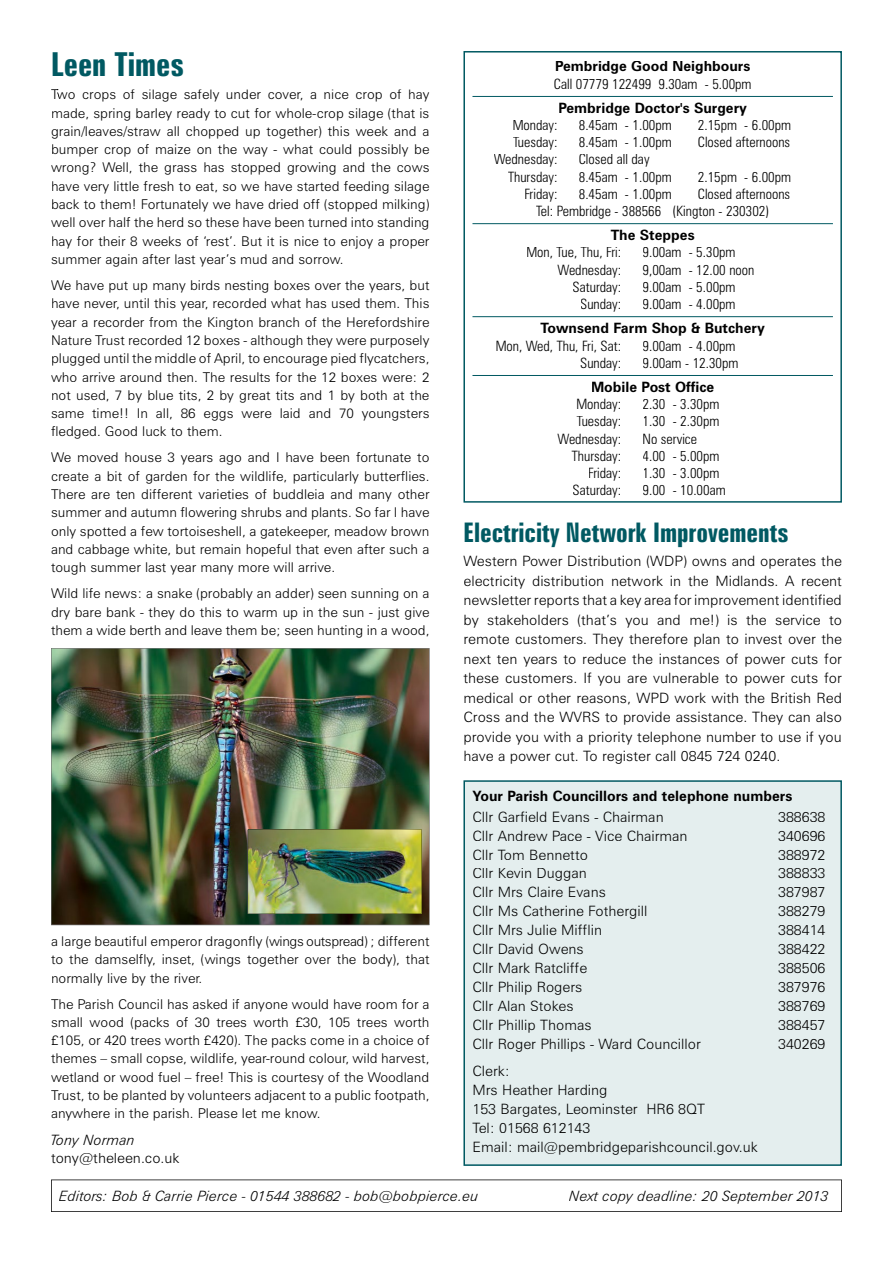
<style>
.page{position:relative;width:893px;height:1263px;background:#fff}
.page>*{position:absolute;margin:0;border:0;box-sizing:border-box;transform-origin:0 0}
.t1{font:700 extra-condensed 33px "Zurich BT";color:#005962}
.t2{font:700 extra-condensed 27px "Zurich BT";color:#005962}
.t3{font:300 14.25px/19.5px "Zurich BT";color:#000}
.t4{font:300 condensed 14.25px/17.1px "Zurich BT";color:#000}
.t5{font:700 14.25px "Zurich BT";color:#000}
.t6{font:italic 300 14.25px "Zurich BT";color:#000}
.t7{font:300 13.5px/18.3px "Zurich BT";color:#000;text-align:justify}
</style>
<div class="page">
<div style="left:464px;top:781px;width:377px;height:384px;background:#e4eeee"></div>
<div style="left:463px;top:780px;width:379px;height:386px;border:2px solid #005962"></div>
<hr style="left:472px;top:96px;width:361px;height:1px;background:#005962">
<hr style="left:472px;top:223px;width:361px;height:1px;background:#005962">
<hr style="left:472px;top:316px;width:361px;height:1px;background:#005962">
<hr style="left:472px;top:375px;width:361px;height:1px;background:#005962">
<div style="left:463px;top:51px;width:379px;height:452px;border:2px solid #005962"></div>
<img style="left:51px;top:648px;width:378px;height:277px">
<img style="left:248px;top:830px;width:174px;height:83px">
<svg style="left:51px;top:1179px;width:791px;height:33px"></svg>
<h1 class="t1" style="left:51px;top:46px;width:134px">Leen Times</h1>
<p class="t7" style="left:51px;top:85px;width:380px">Two crops of silage safely under cover, a nice crop of hay made, spring barley ready to cut for whole-crop silage (that is grain/leaves/straw all chopped up together) this week and a bumper crop of maize on the way - what could possibly be wrong? Well, the grass has stopped growing and the cows have very little fresh to eat, so we have started feeding silage back to them! Fortunately we have dried off (stopped milking) well over half the herd so these have been turned into standing hay for their 8 weeks of ‘rest’. But it is nice to enjoy a proper summer again after last year’s mud and sorrow.</p>
<p class="t7" style="left:51px;top:276px;width:380px">We have put up many birds nesting boxes over the years, but have never, until this year, recorded what has used them. This year a recorder from the Kington branch of the Herefordshire Nature Trust recorded 12 boxes - although they were purposely plugged until the middle of April, to encourage pied flycatchers, who arrive around then. The results for the 12 boxes were: 2 not used, 7 by blue tits, 2 by great tits and 1 by both at the same time!! In all, 86 eggs were laid and 70 youngsters fledged. Good luck to them.</p>
<p class="t7" style="left:51px;top:448px;width:380px">We moved house 3 years ago and I have been fortunate to create a bit of garden for the wildlife, particularly butterflies.<br>There are ten different varieties of buddleia and many other summer and autumn flowering shrubs and plants. So far I have only spotted a few tortoiseshell, a gatekeeper, meadow brown and cabbage white, but remain hopeful that even after such a tough summer last year many more will arrive.</p>
<p class="t7" style="left:51px;top:584px;width:380px">Wild life news: a snake (probably an adder) seen sunning on a dry bare bank - they do this to warm up in the sun - just give them a wide berth and leave them be; seen hunting in a wood,</p>
<p class="t5" style="left:555px;top:58px;width:197px">Pembridge Good Neighbours</p>
<p class="t4" style="left:554px;top:75px;width:199px">Call 07779 122499 9.30am - 5.00pm</p>
<p class="t5" style="left:558px;top:99px;width:190px">Pembridge Doctor's Surgery</p>
<p class="t4" style="left:513px;top:117px;width:46px">Monday:</p>
<p class="t4" style="left:579px;top:117px;width:94px">8.45am - 1.00pm</p>
<p class="t4" style="left:698px;top:117px;width:95px">2.15pm - 6.00pm</p>
<p class="t4" style="left:513px;top:134px;width:46px">Tuesday:</p>
<p class="t4" style="left:579px;top:134px;width:94px">8.45am - 1.00pm</p>
<p class="t4" style="left:698px;top:134px;width:94px">Closed afternoons</p>
<p class="t4" style="left:494px;top:151px;width:65px">Wednesday:</p>
<p class="t4" style="left:579px;top:151px;width:72px">Closed all day</p>
<p class="t4" style="left:508px;top:168px;width:51px">Thursday:</p>
<p class="t4" style="left:579px;top:168px;width:94px">8.45am - 1.00pm</p>
<p class="t4" style="left:698px;top:168px;width:95px">2.15pm - 6.00pm</p>
<p class="t4" style="left:524px;top:185px;width:35px">Friday:</p>
<p class="t4" style="left:579px;top:185px;width:94px">8.45am - 1.00pm</p>
<p class="t4" style="left:536px;top:185px;width:256px;text-indent:162px">Closed afternoons<br>Tel: Pembridge - 388566 (Kington - 230302)</p>
<p class="t5" style="left:611px;top:227px;width:86px">The Steppes</p>
<p class="t4" style="left:526px;top:244px;width:96px">Mon, Tue, Thu, Fri:</p>
<p class="t4" style="left:643px;top:244px;width:94px">9.00am - 5.30pm</p>
<p class="t4" style="left:558px;top:261px;width:65px">Wednesday:</p>
<p class="t4" style="left:643px;top:261px;width:113px">9,00am - 12.00 noon</p>
<p class="t4" style="left:572px;top:278px;width:50px">Saturday:</p>
<p class="t4" style="left:643px;top:278px;width:94px">9.00am - 5.00pm</p>
<p class="t4" style="left:580px;top:295px;width:43px">Sunday:</p>
<p class="t4" style="left:643px;top:295px;width:94px">9.00am - 4.00pm</p>
<p class="t5" style="left:541px;top:320px;width:226px">Townsend Farm Shop &amp; Butchery</p>
<p class="t4" style="left:496px;top:337px;width:127px">Mon, Wed, Thu, Fri, Sat:</p>
<p class="t4" style="left:643px;top:337px;width:94px">9.00am - 4.00pm</p>
<p class="t4" style="left:580px;top:354px;width:43px">Sunday:</p>
<p class="t4" style="left:643px;top:354px;width:97px">9.00am - 12.30pm</p>
<p class="t5" style="left:591px;top:378px;width:125px">Mobile Post Office</p>
<p class="t4" style="left:576px;top:396px;width:46px">Monday:</p>
<p class="t4" style="left:643px;top:396px;width:78px">2.30 - 3.30pm</p>
<p class="t4" style="left:577px;top:413px;width:46px">Tuesday:</p>
<p class="t4" style="left:643px;top:413px;width:78px">1.30 - 2.30pm</p>
<p class="t4" style="left:558px;top:430px;width:65px">Wednesday:</p>
<p class="t4" style="left:643px;top:430px;width:56px">No service</p>
<p class="t4" style="left:572px;top:447px;width:51px">Thursday:</p>
<p class="t4" style="left:643px;top:447px;width:78px">4.00 - 5.00pm</p>
<p class="t4" style="left:588px;top:464px;width:35px">Friday:</p>
<p class="t4" style="left:643px;top:464px;width:78px">1.30 - 3.00pm</p>
<p class="t4" style="left:572px;top:481px;width:50px">Saturday:</p>
<p class="t4" style="left:643px;top:481px;width:85px">9.00 - 10.00am</p>
<h2 class="t2" style="left:463px;top:517px;width:327px">Electricity Network Improvements</h2>
<p class="t3" style="left:463px;top:551px;width:380px;text-align:justify">Western Power Distribution (WDP) owns and operates the electricity distribution network in the Midlands. A recent newsletter reports that a key area for improvement identified by stakeholders (that’s you and me!) is the service to remote customers. They therefore plan to invest over the next ten years to reduce the instances of power cuts for these customers. If you are vulnerable to power cuts for medical or other reasons, WPD work with the British Red Cross and the WVRS to provide assistance. They can also provide you with a priority telephone number to use if you have a power cut. To register call 0845 724 0240.</p>
<p class="t5" style="left:472px;top:787px;width:321px">Your Parish Councillors and telephone numbers</p>
<p class="t3" style="left:472px;top:807px;width:193px">Cllr Garfield Evans - Chairman</p>
<p class="t3" style="left:778px;top:807px;width:49px">388638</p>
<p class="t3" style="left:472px;top:826px;width:217px">Cllr Andrew Pace - Vice Chairman</p>
<p class="t3" style="left:778px;top:826px;width:49px">340696</p>
<p class="t3" style="left:472px;top:845px;width:117px">Cllr Tom Bennetto</p>
<p class="t3" style="left:778px;top:845px;width:49px">388972</p>
<p class="t3" style="left:472px;top:863px;width:116px">Cllr Kevin Duggan</p>
<p class="t3" style="left:778px;top:863px;width:49px">388833</p>
<p class="t3" style="left:472px;top:882px;width:135px">Cllr Mrs Claire Evans</p>
<p class="t3" style="left:778px;top:882px;width:49px">387987</p>
<p class="t3" style="left:472px;top:901px;width:176px">Cllr Ms Catherine Fothergill</p>
<p class="t3" style="left:778px;top:901px;width:49px">388279</p>
<p class="t3" style="left:472px;top:920px;width:131px">Cllr Mrs Julie Mifflin</p>
<p class="t3" style="left:778px;top:920px;width:49px">388414</p>
<p class="t3" style="left:472px;top:939px;width:113px">Cllr David Owens</p>
<p class="t3" style="left:778px;top:939px;width:49px">388422</p>
<p class="t3" style="left:472px;top:958px;width:116px">Cllr Mark Ratcliffe</p>
<p class="t3" style="left:778px;top:958px;width:49px">388506</p>
<p class="t3" style="left:472px;top:977px;width:111px">Cllr Philip Rogers</p>
<p class="t3" style="left:778px;top:977px;width:49px">387976</p>
<p class="t3" style="left:472px;top:996px;width:103px">Cllr Alan Stokes</p>
<p class="t3" style="left:778px;top:996px;width:49px">388769</p>
<p class="t3" style="left:472px;top:1015px;width:121px">Cllr Phillip Thomas</p>
<p class="t3" style="left:778px;top:1015px;width:49px">388457</p>
<p class="t3" style="left:472px;top:1034px;width:230px">Cllr Roger Phillips - Ward Councillor</p>
<p class="t3" style="left:778px;top:1034px;width:49px">340269</p>
<p class="t3" style="left:472px;top:1061px;width:287px;line-height:18.9px">Clerk:<br>Mrs Heather Harding<br>153 Bargates, Leominster HR6 8QT<br>Tel: 01568 612143<br>Email: mail@pembridgeparishcouncil.gov.uk</p>
<p class="t7" style="left:51px;top:932px;width:380px">a large beautiful emperor dragonfly (wings outspread) ; different to the damselfly, inset, (wings together over the body), that normally live by the river.</p>
<p class="t7" style="left:51px;top:994px;width:380px">The Parish Council has asked if anyone would have room for a small wood (packs of 30 trees worth £30, 105 trees worth £105, or 420 trees worth £420). The packs come in a choice of themes – small copse, wildlife, year-round colour, wild harvest, wetland or wood fuel – free! This is courtesy of the Woodland Trust, to be planted by volunteers adjacent to a public footpath, anywhere in the parish. Please let me know.</p>
<p class="t6" style="left:51px;top:1131px;width:86px">Tony Norman</p>
<p class="t3" style="left:51px;top:1148px;width:130px">tony@theleen.co.uk</p>
<p class="t6" style="left:59px;top:1187px;width:421px">Editors: Bob &amp; Carrie Pierce - 01544 388682 - bob@bobpierce.eu</p>
<p class="t6" style="left:569px;top:1187px;width:261px">Next copy deadline: 20 September 2013</p>
</div>
